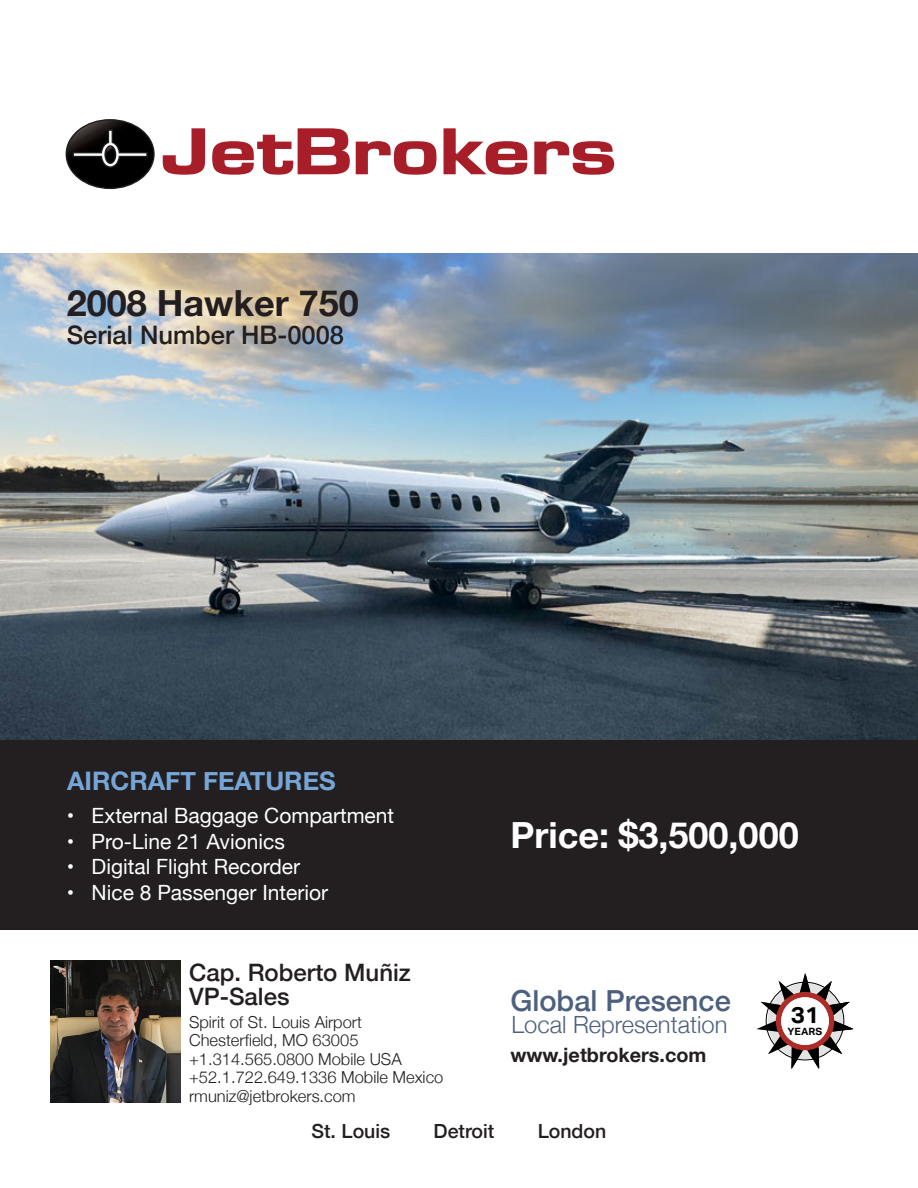
<style>
.page{position:relative;width:918px;height:1188px;background:#fff}
.page>*{position:absolute;margin:0;border:0;box-sizing:border-box;transform-origin:0 0}
.t1{font:700 36px "Helvetica Neue";color:#fff}
.t2{font:700 36px "Helvetica Neue";color:#231f20}
.t3{font:500 29.1px "Helvetica Neue";color:#4d607d}
.t4{font:500 25.5px "Helvetica Neue";color:#231f20}
.t5{font:700 25.5px "Helvetica Neue";color:#76a5d7}
.t6{font:500 24px "Helvetica Neue";color:#231f20}
.t7{font:300 23.7px "Helvetica Neue";color:#4d607d}
.t8{font:700 22.95px "Aktiv Grotesk";color:#000;scale:1.06 1}
.t9{font:700 22.65px "Aktiv Grotesk";color:#000;scale:1.06 1}
.t10{font:21px "Helvetica Neue";color:#fff}
.t11{font:700 19.8px "Helvetica Neue";color:#231f20}
.t12{font:500 19.5px "Helvetica Neue";color:#231f20}
.t13{font:300 16.5px "Helvetica Neue";color:#231f20}
.t14{font:700 9.9px "Aktiv Grotesk";color:#000;scale:1.06 1}
.s1{font-style:inherit}
</style>
<div class="page">
<img style="left:0;top:253px;width:918px;height:487px">
<div style="left:0;top:740px;width:918px;height:190px;background:#231f20"></div>
<svg style="left:163px;top:128px;width:42px;height:47px"></svg>
<svg style="left:212px;top:128px;width:138px;height:47px"></svg>
<svg style="left:356px;top:141px;width:81px;height:34px"></svg>
<svg style="left:444px;top:128px;width:83px;height:47px"></svg>
<svg style="left:534px;top:141px;width:80px;height:34px"></svg>
<svg style="left:66px;top:119px;width:89px;height:70px"></svg>
<img style="left:51px;top:960px;width:129px;height:143px">
<svg style="left:756px;top:973px;width:98px;height:96px"></svg>
<div style="left:776px;top:992px;width:58px;height:58px;background:#ae2c28;border-radius:50%"></div>
<div style="left:766px;top:982px;width:78px;height:78px;border:1px solid #000;border-radius:50%"></div>
<div style="left:781px;top:997px;width:48px;height:48px;background:#fff;border-radius:50%"></div>
<p class="t2" style="left:67px;top:275px;width:294px">2008 Hawker 750</p>
<p class="t4" style="left:67px;top:315px;width:279px">Serial Number HB-0008</p>
<p class="t5" style="left:67px;top:761px;width:270px">AIRCRAFT FEATURES</p>
<p class="t10" style="left:67px;top:801px;width:329px">• External Baggage Compartment</p>
<p class="t10" style="left:67px;top:826px;width:220px">• Pro-Line 21 Avionics</p>
<p class="t10" style="left:67px;top:852px;width:235px">• Digital Flight Recorder</p>
<p class="t10" style="left:67px;top:877px;width:263px">• Nice 8 Passenger Interior</p>
<p class="t1" style="left:510px;top:807px;width:290px">Price: $<span class="s1">3</span>,<span class="s1">5</span>00,000</p>
<p class="t6" style="left:189px;top:954px;width:223px">Cap. Roberto Muñiz</p>
<p class="t6" style="left:189px;top:978px;width:102px">VP-Sales</p>
<p class="t13" style="left:189px;top:1009px;width:174px">Spirit of St. Louis Airport</p>
<p class="t13" style="left:189px;top:1027px;width:171px">Chesterfield, MO 63005</p>
<p class="t13" style="left:189px;top:1046px;width:214px">+1.314.565.0800 Mobile USA</p>
<p class="t13" style="left:189px;top:1064px;width:256px">+52.1.722.649.1336 Mobile Mexico</p>
<p class="t13" style="left:189px;top:1083px;width:168px">rmuniz@jetbrokers.com</p>
<p class="t12" style="left:312px;top:1115px;width:80px">St. Louis</p>
<p class="t12" style="left:434px;top:1115px;width:62px">Detroit</p>
<p class="t12" style="left:538px;top:1115px;width:70px">London</p>
<p class="t3" style="left:510px;top:977px;width:222px">Global Presence</p>
<p class="t7" style="left:511px;top:1006px;width:217px">Local Representation</p>
<p class="t11" style="left:510px;top:1040px;width:197px">www.jetbrokers.com</p>
<h3 class="t8" style="left:791px;top:1001px;width:29px">31</h3>
<h3 class="t9" style="left:791px;top:1001px;width:28px">28</h3>
<p class="t14" style="left:788px;top:1025px;width:34px">YEARS</p>
</div>
